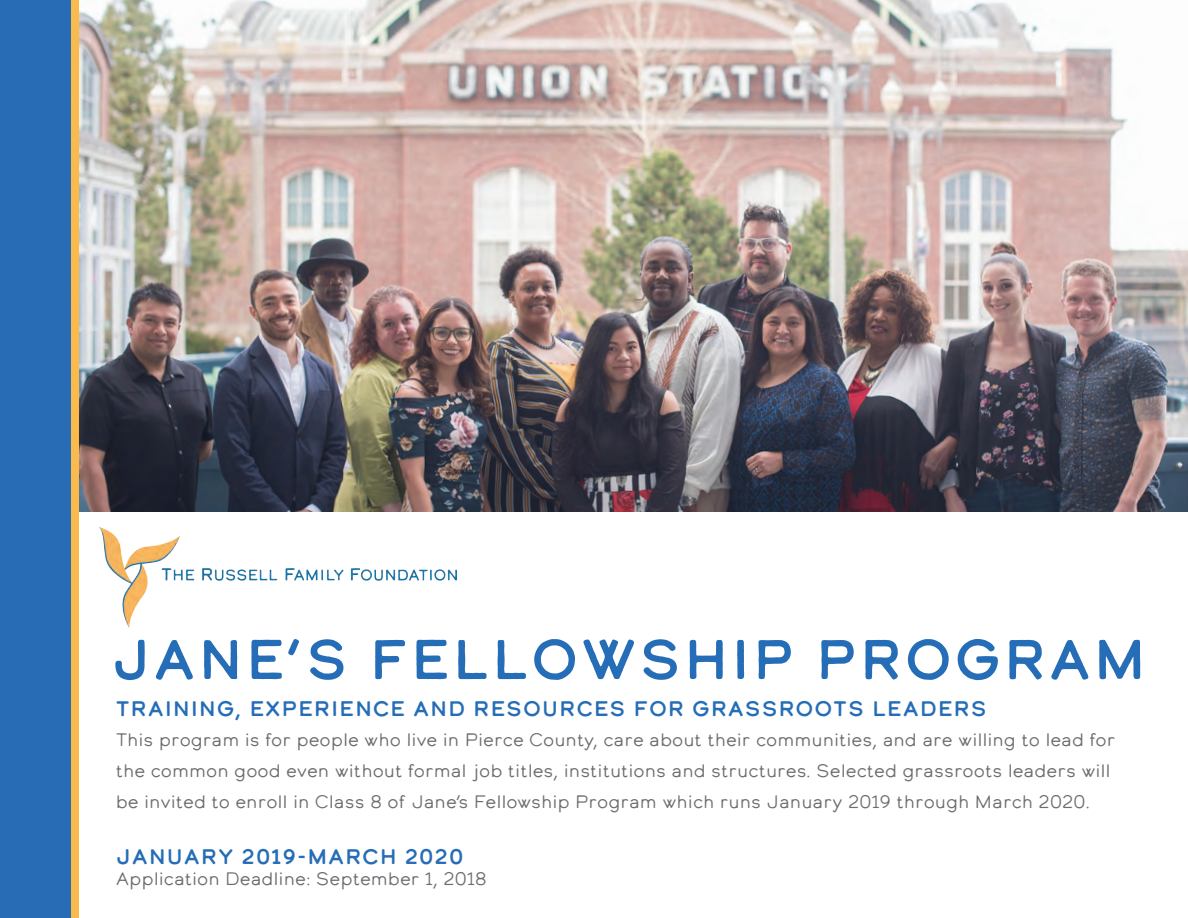
<style>
.page{position:relative;width:1188px;height:918px;background:#fff}
.page>*{position:absolute;margin:0;border:0;box-sizing:border-box;transform-origin:0 0}
.t1{font:55.5px "Calder Dark";letter-spacing:.04em;color:#256db6}
.t2{font:21px "Calder Dark";letter-spacing:.04em;color:#256db6}
.t3{font:18px/30.6px "Calder LC";color:#6c6d70}
</style>
<div class="page">
<img style="left:78px;top:0;width:1110px;height:512px">
<div style="left:0;top:0;width:71px;height:918px;background:#286cb5"></div>
<div style="left:71px;top:0;width:7px;height:918px;background:#faba4c"></div>
<img style="left:100px;top:528px;width:356px;height:99px">
<p class="t1" style="left:111px;top:621px;width:1037px">JANE’S FELLOWSHIP PROGRAM</p>
<p class="t2" style="left:116px;top:694px;width:872px">TRAINING, EXPERIENCE AND RESOURCES FOR GRASSROOTS LEADERS</p>
<p class="t3" style="left:116px;top:725px;width:1001px">This program is for people who live in Pierce County, care about their communities, and are willing to lead for the common good even without formal job titles, institutions and structures. Selected grassroots leaders will be invited to enroll in Class 8 of Jane’s Fellowship Program which runs January 2019 through March 2020.</p>
<p class="t2" style="left:116px;top:842px;width:349px">JANUARY 2019-MARCH 2020</p>
<p class="t3" style="left:116px;top:863px;width:373px">Application Deadline: September 1, 2018</p>
</div>
